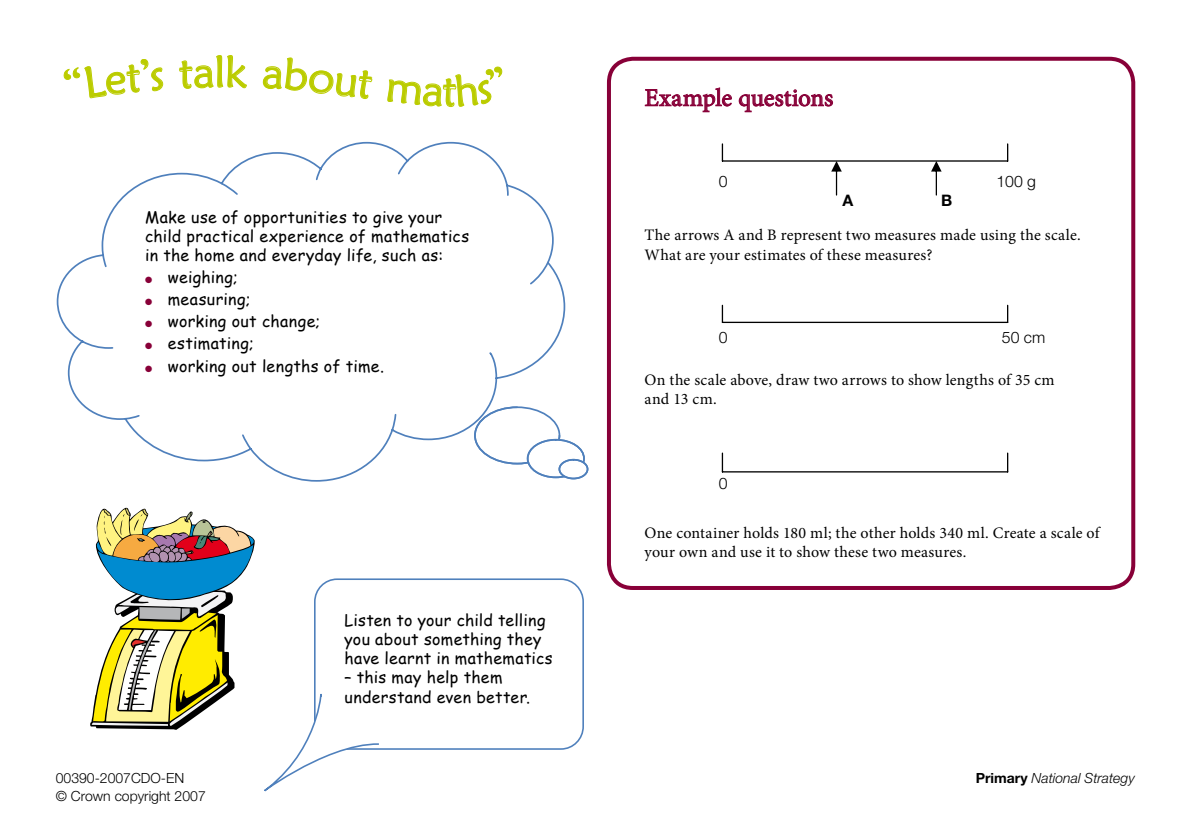
<style>
.page{position:relative;width:1191px;height:840px;background:#fff}
.page>*{position:absolute;margin:0;border:0;box-sizing:border-box;transform-origin:0 0}
.t1{font:44px "Maiandra GD";color:#bc0}
.t2{font:25px "Minion Pro";letter-spacing:-.005em;color:#880038}
.t3{font:16px/19.2px "Comic Sans MS";letter-spacing:.02em;color:#000}
.t4{font:16px/19.2px "Minion Pro";letter-spacing:.01em;color:#000}
.t5{font:300 15.8px "Helvetica Neue LT";color:#000}
.t6{font:700 15.8px "Helvetica Neue LT";color:#000}
.t7{font:300 14px "Helvetica Neue LT";color:#000}
.t8{font:italic 300 14px "Helvetica Neue LT";color:#000}
.t9{font:9px "Zapf Dingbats";color:#880038}
.s1{font-weight:700;font-style:normal}
</style>
<div class="page">
<svg style="left:57px;top:142px;width:509px;height:339px"></svg>
<svg style="left:473px;top:405px;width:88px;height:60px"></svg>
<div style="left:527px;top:439px;width:57px;height:38px;background:#fff;border-radius:50%"></div>
<div style="left:527px;top:438px;width:58px;height:40px;border:2px solid #4f80bc;border-radius:50%"></div>
<div style="left:559px;top:459px;width:28px;height:19px;background:#fff;border-radius:50%"></div>
<div style="left:558px;top:458px;width:30px;height:21px;border:2px solid #4f80bc;border-radius:50%"></div>
<div style="left:314px;top:578px;width:270px;height:171px;border:2px solid #4f80bc;border-radius:22px"></div>
<svg style="left:264px;top:678px;width:116px;height:113px"></svg>
<div style="left:607px;top:57px;width:528px;height:532px;border:4px solid #880038;border-radius:24px"></div>
<svg style="left:644px;top:87px;width:88px;height:25px"></svg>
<svg style="left:738px;top:89px;width:95px;height:23px"></svg>
<svg style="left:721px;top:143px;width:288px;height:53px"></svg>
<svg style="left:721px;top:304px;width:288px;height:20px"></svg>
<svg style="left:721px;top:452px;width:288px;height:21px"></svg>
<svg style="left:90px;top:507px;width:165px;height:222px"></svg>
<svg style="left:63px;top:59px;width:101px;height:40px"></svg>
<svg style="left:179px;top:55px;width:68px;height:34px"></svg>
<svg style="left:262px;top:57px;width:111px;height:42px"></svg>
<svg style="left:387px;top:66px;width:116px;height:42px"></svg>
<h1 class="t1" style="left:225px;top:45px;width:24px">k</h1>
<h1 class="t1" style="left:442px;top:64px;width:16px">t</h1>
<p class="t3" style="left:145px;top:207px;width:325px">Make use of opportunities to give your child practical experience of mathematics in the home and everyday life, such as:</p>
<p class="t3" style="left:168px;top:266px;width:218px;line-height:22px">weighing;<br>measuring;<br>working out change; estimating;<br>working out lengths of time.</p>
<p class="t9" style="left:145px;top:276px;width:9px">●</p>
<p class="t9" style="left:145px;top:298px;width:9px">●</p>
<p class="t9" style="left:145px;top:320px;width:9px">●</p>
<p class="t9" style="left:145px;top:342px;width:9px">●</p>
<p class="t9" style="left:145px;top:364px;width:9px">●</p>
<p class="t3" style="left:344px;top:609px;width:210px">Listen to your child telling you about something they have learnt in mathematics</p>
<p class="t3" style="left:344px;top:667px;width:187px">– this may help them understand even better.</p>
<h2 class="t2" style="left:644px;top:81px;width:190px">Example questions</h2>
<p class="t5" style="left:719px;top:163px;width:10px">0</p>
<p class="t5" style="left:996px;top:163px;width:41px">100 g</p>
<p class="t6" style="left:842px;top:181px;width:12px">A</p>
<p class="t6" style="left:941px;top:181px;width:13px">B</p>
<p class="t5" style="left:719px;top:172px;width:10px">0</p>
<p class="t5" style="left:996px;top:172px;width:41px">100 g</p>
<p class="t6" style="left:842px;top:190px;width:12px">A</p>
<p class="t6" style="left:941px;top:190px;width:13px">B</p>
<p class="t4" style="left:644px;top:226px;width:437px">The arrows A and B represent two measures made using the scale.<br>What are your estimates of these measures?</p>
<p class="t5" style="left:719px;top:327px;width:10px">0</p>
<p class="t5" style="left:1002px;top:327px;width:45px">50 cm</p>
<p class="t5" style="left:719px;top:336px;width:10px">0</p>
<p class="t5" style="left:1002px;top:336px;width:45px">50 cm</p>
<p class="t4" style="left:644px;top:370px;width:411px">On the scale above, draw two arrows to show lengths of 35 cm and 13 cm.</p>
<p class="t5" style="left:719px;top:473px;width:10px">0</p>
<p class="t5" style="left:719px;top:482px;width:10px">0</p>
<p class="t4" style="left:644px;top:523px;width:456px">One container holds 180 ml; the other holds 340 ml. Create a scale of your own and use it to show these two measures.</p>
<p class="t7" style="left:56px;top:768px;width:130px">00390-2007CDO-EN</p>
<p class="t8" style="left:975px;top:769px;width:160px"><span class="s1">Primary</span> National Strategy</p>
<p class="t7" style="left:56px;top:786px;width:151px">© Crown copyright 2007</p>
</div>
